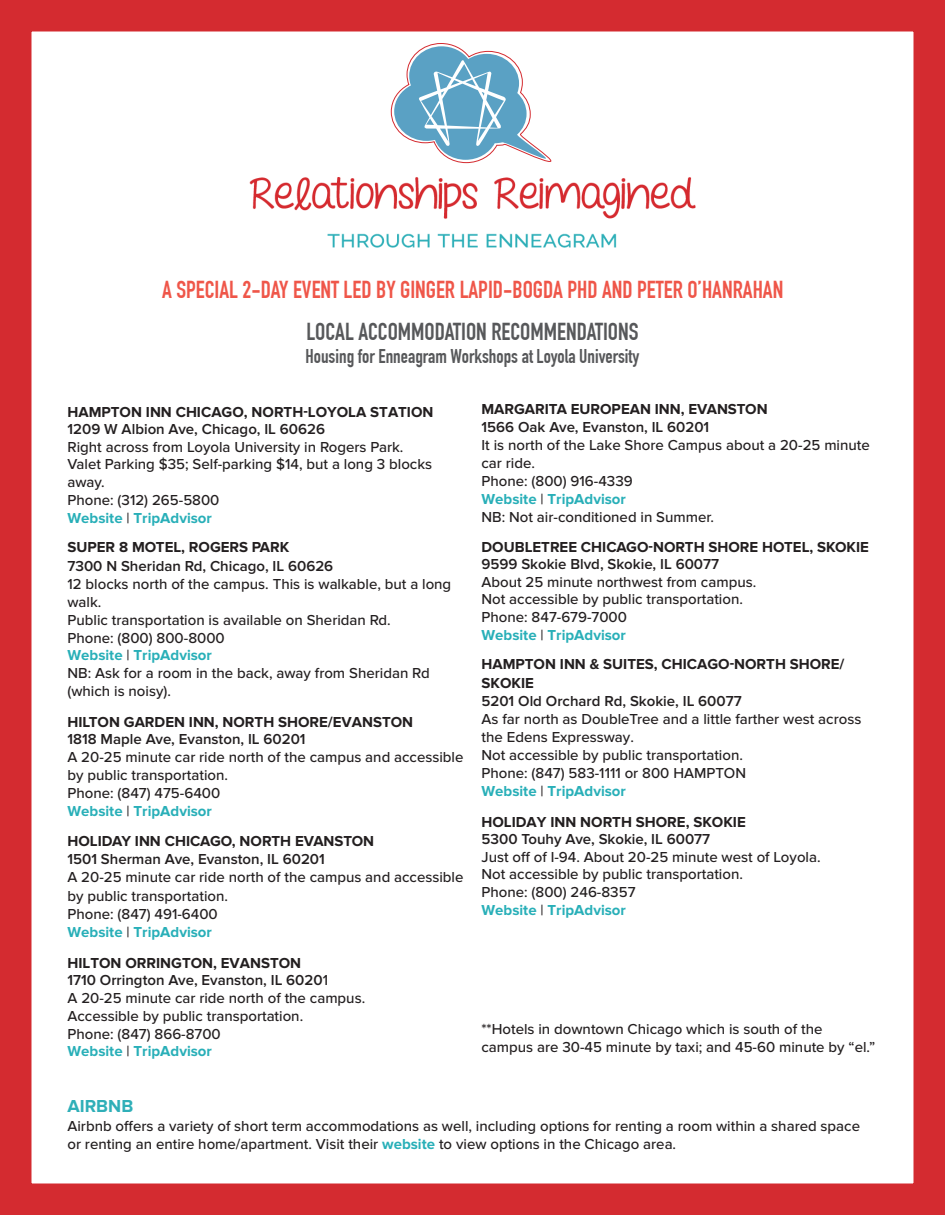
<style>
.page{position:relative;width:945px;height:1215px;background:#fff}
.page>*{position:absolute;margin:0;border:0;box-sizing:border-box;transform-origin:0 0}
.t1{font:700 24px "DIN Condensed";color:#ef5649}
.t2{font:700 24px "DIN Condensed";color:#57585a}
.t3{font:700 19.5px "DIN Condensed";color:#57585a}
.t4{font:700 18px "Proxima Nova";color:#2fafb8}
.t5{font:500 15px/18px "Proxima Nova";color:#231f20}
.t6{font:700 15px "Proxima Nova";color:#28afb8}
.s1{font-weight:700}
.s2{font-weight:600}
.s3{font-weight:700;color:#28afb8}
.s4{font-weight:500;color:#231f20}
</style>
<div class="page">
<div style="left:0;top:0;width:945px;height:1215px;border:32px solid #d42b30"></div>
<svg style="left:391px;top:43px;width:161px;height:121px"></svg>
<img style="left:249px;top:177px;width:447px;height:71px">
<p class="t1" style="left:162px;top:276px;width:623px">A SPECIAL 2-DAY EVENT LED BY GINGER LAPID-BOGDA PHD AND PETER O’HANRAHAN</p>
<p class="t2" style="left:306px;top:317px;width:334px">LOCAL ACCOMMODATION RECOMMENDATIONS</p>
<p class="t3" style="left:306px;top:345px;width:335px">Housing for Enneagram Workshops at Loyola University</p>
<p class="t5" style="left:68px;top:404px;width:368px"><span class="s1">HAMPTON INN CHICAGO, NORTH-LOYOLA STATION </span><span class="s2">1209 W Albion Ave, Chicago, IL 60626<br></span>Right across from Loyola University in Rogers Park.<br>Valet Parking $35; Self-parking $14, but a long 3 blocks away.<br>Phone: (312) 265-5800<br><span class="s3">Website</span> | <span class="s3">TripAdvisor</span></p>
<p class="t5" style="left:68px;top:539px;width:385px"><span class="s1">SUPER 8 MOTEL, ROGERS PARK<br></span><span class="s2">7300 N Sheridan Rd, Chicago, IL 60626<br></span>12 blocks north of the campus. This is walkable, but a long walk.<br>Public transportation is available on Sheridan Rd.<br>Phone: (800) 800-8000<br><span class="s3">Website</span> | <span class="s3">TripAdvisor<br></span>NB: Ask for a room in the back, away from Sheridan Rd (which is noisy).</p>
<p class="t5" style="left:68px;top:714px;width:398px"><span class="s1">HILTON GARDEN INN, NORTH SHORE/EVANSTON<br></span><span class="s2">1818 Maple Ave, Evanston, IL 60201<br></span>A 20-25 minute car ride north of the campus and accessible by public transportation.<br>Phone: (847) 475-6400<br><span class="s3">Website</span> | <span class="s3">TripAdvisor</span></p>
<p class="t5" style="left:68px;top:833px;width:398px"><span class="s1">HOLIDAY INN CHICAGO, NORTH EVANSTON<br></span><span class="s2">1501 Sherman Ave, Evanston, IL 60201<br></span>A 20-25 minute car ride north of the campus and accessible by public transportation.<br>Phone: (847) 491-6400<br><span class="s3">Website</span> | <span class="s3">TripAdvisor</span></p>
<p class="t5" style="left:68px;top:954px;width:299px"><span class="s1">HILTON ORRINGTON, EVANSTON<br></span><span class="s2">1710 Orrington Ave, Evanston, IL 6020</span>1<br>A 20-25 minute car ride north of the campus.<br>Accessible by public transportation.<br>Phone: (847) 866-8700</p>
<p class="t6" style="left:68px;top:1043px;width:146px">Website <span class="s4">|</span> TripAdvisor</p>
<p class="t5" style="left:482px;top:400px;width:390px"><span class="s1">MARGARITA EUROPEAN INN, EVANSTON<br></span><span class="s2">1566 Oak Ave, Evanston, IL 60201<br></span>It is north of the Lake Shore Campus about a 20-25 minute car ride.<br>Phone: (800) 916-4339<br><span class="s3">Website</span> | <span class="s3">TripAdvisor<br></span>NB: Not air-conditioned in Summer.</p>
<p class="t5" style="left:482px;top:539px;width:389px;line-height:17.5px"><span class="s1">DOUBLETREE CHICAGO-NORTH SHORE HOTEL, SKOKIE </span><span class="s2">9599 Skokie Blvd, Skokie, IL 60077<br></span>About 25 minute northwest from campus.<br>Not accessible by public transportation.<br>Phone: 847-679-7000<br><span class="s3">Website</span> | <span class="s3">TripAdvisor</span></p>
<p class="t5" style="left:482px;top:656px;width:381px"><span class="s1">HAMPTON INN &amp; SUITES, CHICAGO-NORTH SHORE/ SKOKIE<br></span><span class="s2">5201 Old Orchard Rd, Skokie, IL 60077<br></span>As far north as DoubleTree and a little farther west across the Edens Expressway.<br>Not accessible by public transportation.<br>Phone: (847) 583-1111 or 800 HAMPTON<br><span class="s3">Website</span> | <span class="s3">TripAdvisor</span></p>
<p class="t5" style="left:482px;top:814px;width:341px;line-height:17.5px"><span class="s1">HOLIDAY INN NORTH SHORE, SKOKIE<br></span><span class="s2">5300 Touhy Ave, Skokie, IL 60077<br></span>Just off of I-94. About 20-25 minute west of Loyola.<br>Not accessible by public transportation.<br>Phone: (800) 246-8357<br><span class="s3">Website</span> | <span class="s3">TripAdvisor</span></p>
<p class="t5" style="left:482px;top:1021px;width:395px">**Hotels in downtown Chicago which is south of the campus are 30-45 minute by taxi; and 45-60 minute by “el.”</p>
<p class="t4" style="left:68px;top:1095px;width:67px">AIRBNB</p>
<p class="t5" style="left:68px;top:1117px;width:794px">Airbnb offers a variety of short term accommodations as well, including options for renting a room within a shared space or renting an entire home/apartment. Visit their <span class="s3">website</span> to view options in the Chicago area.</p>
</div>
